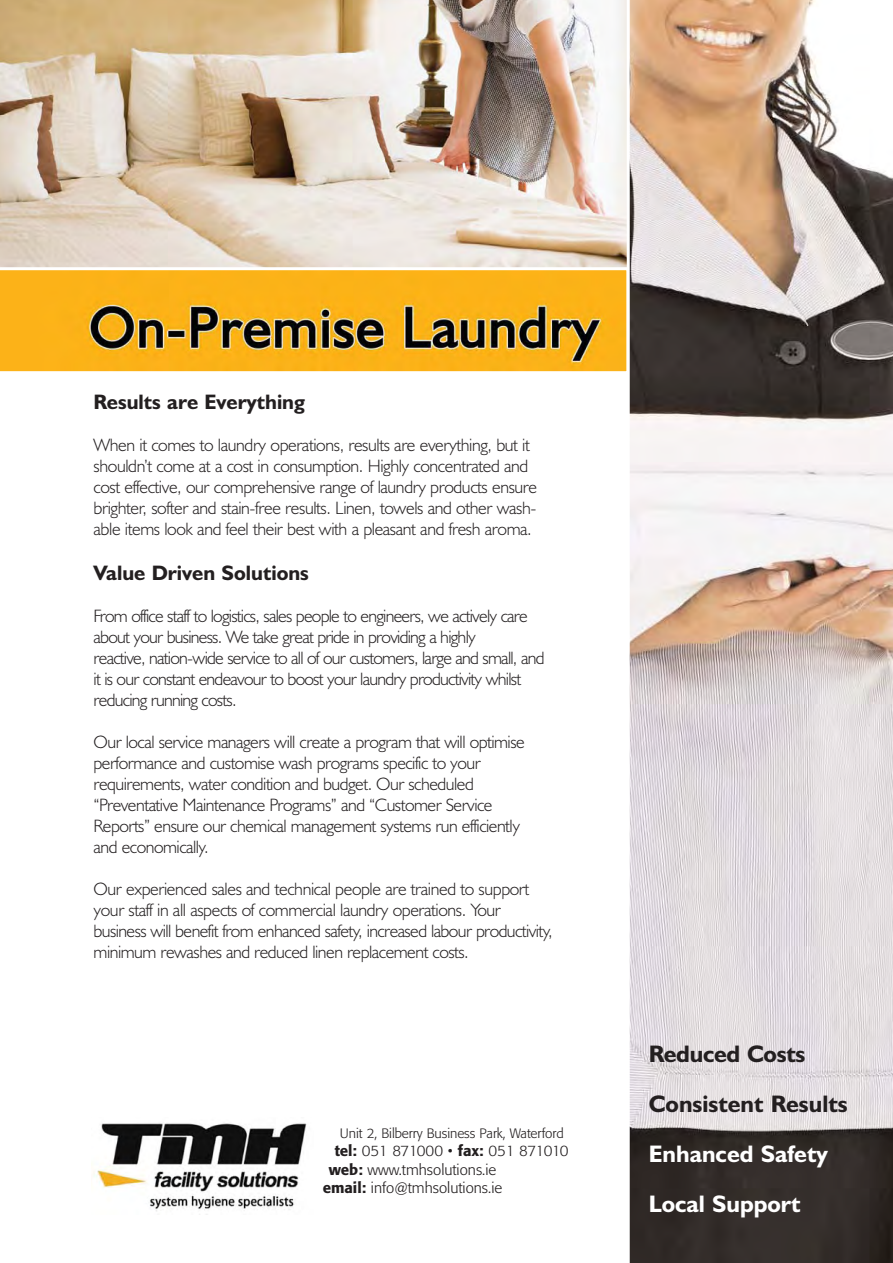
<style>
.page{position:relative;width:893px;height:1263px;background:#fff}
.page>*{position:absolute;margin:0;border:0;box-sizing:border-box;transform-origin:0 0}
.t1{font:700 24px/50.1px "Humanist 521 BT";color:#231f20}
.t2{font:700 21px "Humanist 521 BT";color:#231f20}
.t3{font:300 18px/21px "Humanist 521 BT";letter-spacing:-.025em;color:#231f20}
.t4{font:300 15px "Formata";color:#231f20}
.t5{font:300 15px "Formata";letter-spacing:-.04em;color:#231f20}
.t6{font:300 13.5px "Formata";letter-spacing:-.005em;color:#231f20}
.s1{font-weight:500}
.s2{color:#fff}
</style>
<div class="page">
<img style="left:0;top:0;width:626px;height:267px">
<svg style="left:0;top:267px;width:626px;height:105px;background:#dea326"></svg>
<svg style="left:626px;top:0;width:266px;height:1263px"></svg>
<img style="left:93px;top:1123px;width:214px;height:89px">
<p class="t2" style="left:94px;top:394px;width:213px">Results are Everything</p>
<p class="t3" style="left:94px;top:436px;width:445px">When it comes to laundry operations, results are everything, but it shouldn’t come at a cost in consumption. Highly concentrated and cost effective, our comprehensive range of laundry products ensure brighter, softer and stain-free results. Linen, towels and other wash&shy;able items look and feel their best with a pleasant and fresh aroma.</p>
<p class="t2" style="left:94px;top:565px;width:217px">Value Driven Solutions</p>
<p class="t3" style="left:94px;top:607px;width:452px">From office staff to logistics, sales people to engineers, we actively care about your business. We take great pride in providing a highly<br>reactive, nation-wide service to all of our customers, large and small, and it is our constant endeavour to boost your laundry productivity whilst reducing running costs.</p>
<p class="t3" style="left:94px;top:733px;width:432px">Our local service managers will create a program that will optimise performance and customise wash programs specific to your requirements, water condition and budget. Our scheduled “Preventative Maintenance Programs” and “Customer Service Reports” ensure our chemical management systems run efficiently and economically.</p>
<p class="t3" style="left:94px;top:880px;width:460px">Our experienced sales and technical people are trained to support your staff in all aspects of commercial laundry operations. Your business will benefit from enhanced safety, increased labour productivity, minimum rewashes and reduced linen replacement costs.</p>
<p class="t6" style="left:340px;top:1127px;width:225px">Unit 2, Bilberry Business Park, Waterford</p>
<p class="t5" style="left:334px;top:1144px;width:235px"><span class="s1">tel:</span> 051 871000 • <span class="s1">fax:</span> 051 871010</p>
<p class="t4" style="left:328px;top:1163px;width:169px"><span class="s1">web:</span> www.tmhsolutions.ie</p>
<p class="t4" style="left:322px;top:1181px;width:181px"><span class="s1">email:</span> info@tmhsolutions.ie</p>
<p class="t1" style="left:648px;top:1031px;width:200px">Reduced Costs<br>Consistent Results<br><span class="s2">Enhanced Safety<br>Local Support</span></p>
</div>
